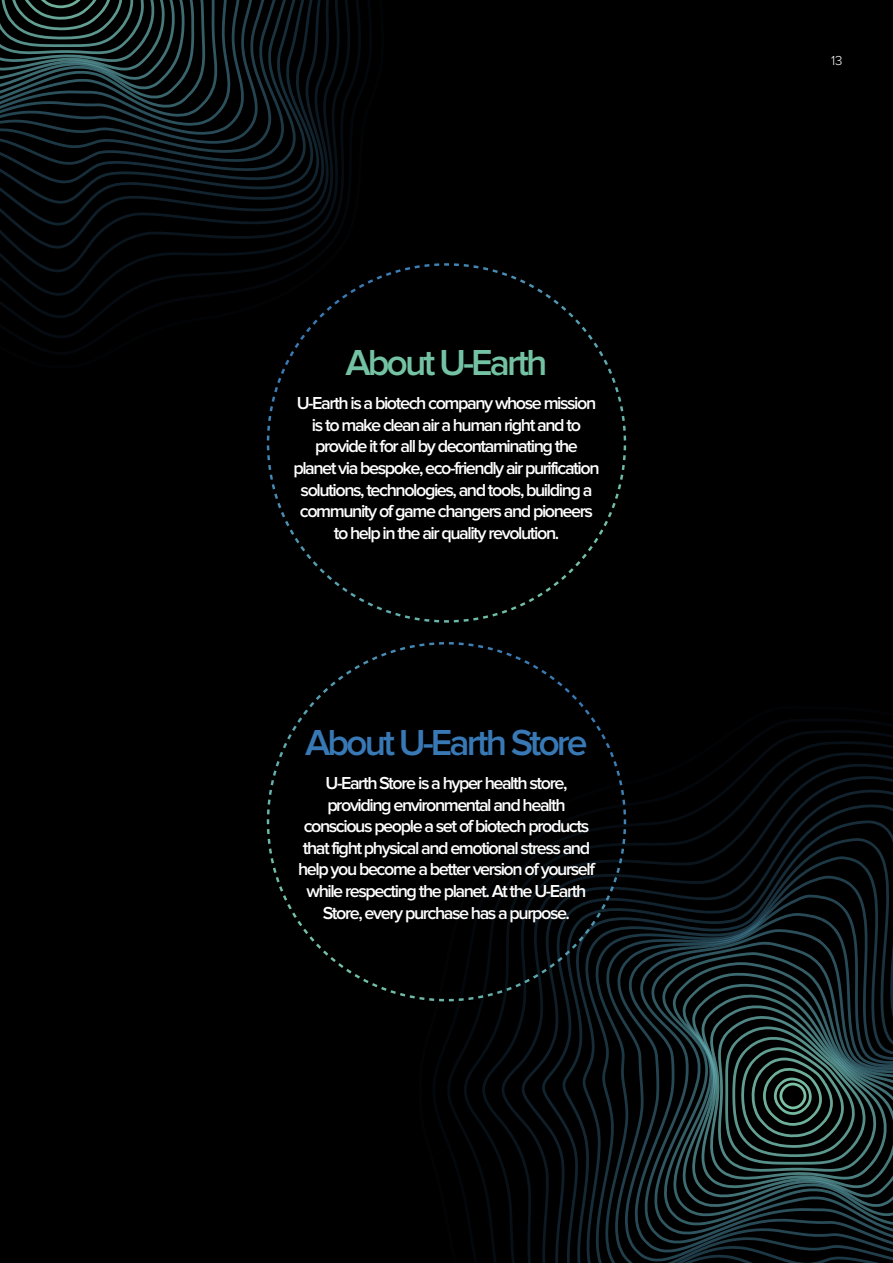
<style>
.page{position:relative;width:893px;height:1263px;background:#000}
.page>*{position:absolute;margin:0;border:0;box-sizing:border-box;transform-origin:0 0}
.t1{font:600 37.5px "Proxima Nova";letter-spacing:-.08em;color:#3879b5}
.t2{font:600 37.5px "Proxima Nova";letter-spacing:-.08em;color:#74c2a4}
.t3{font:600 18px/21.6px "Proxima Nova";letter-spacing:-.08em;color:#fff;text-align:center}
.t4{font:300 13.5px "Proxima Nova";color:#fff}
</style>
<div class="page">
<svg style="left:464px;top:741px;width:429px;height:522px"></svg>
<svg style="left:482px;top:752px;width:411px;height:511px"></svg>
<svg style="left:501px;top:764px;width:392px;height:499px"></svg>
<svg style="left:522px;top:776px;width:371px;height:487px"></svg>
<svg style="left:542px;top:789px;width:351px;height:474px"></svg>
<svg style="left:562px;top:804px;width:331px;height:459px"></svg>
<svg style="left:576px;top:820px;width:317px;height:443px"></svg>
<svg style="left:585px;top:838px;width:308px;height:425px"></svg>
<svg style="left:595px;top:856px;width:298px;height:407px"></svg>
<svg style="left:606px;top:875px;width:287px;height:388px"></svg>
<svg style="left:617px;top:894px;width:276px;height:367px"></svg>
<svg style="left:629px;top:912px;width:264px;height:340px"></svg>
<svg style="left:640px;top:929px;width:253px;height:314px"></svg>
<svg style="left:651px;top:941px;width:242px;height:293px"></svg>
<svg style="left:662px;top:952px;width:231px;height:273px"></svg>
<svg style="left:673px;top:962px;width:220px;height:254px"></svg>
<svg style="left:682px;top:973px;width:211px;height:234px"></svg>
<svg style="left:692px;top:984px;width:201px;height:213px"></svg>
<svg style="left:0;top:296px;width:207px;height:22px"></svg>
<svg style="left:0;top:0;width:372px;height:296px"></svg>
<svg style="left:0;top:0;width:368px;height:272px"></svg>
<svg style="left:0;top:0;width:358px;height:249px"></svg>
<svg style="left:0;top:0;width:347px;height:226px"></svg>
<svg style="left:0;top:0;width:335px;height:204px"></svg>
<svg style="left:0;top:0;width:321px;height:183px"></svg>
<svg style="left:0;top:0;width:306px;height:171px"></svg>
<svg style="left:0;top:0;width:290px;height:162px"></svg>
<svg style="left:0;top:0;width:274px;height:153px"></svg>
<svg style="left:292px;top:642px;width:309px;height:89px"></svg>
<svg style="left:295px;top:263px;width:305px;height:91px"></svg>
<h1 class="t2" style="left:346px;top:345px;width:203px">About U-Earth</h1>
<p class="t3" style="left:293px;top:393px;width:308px">U-Earth is a biotech company whose mission is to make clean air a human right and to provide it for all by decontaminating the planet via bespoke, eco-friendly air purification solutions, technologies, and tools, building a community of game changers and pioneers to help in the air quality revolution.</p>
<h1 class="t1" style="left:305px;top:725px;width:284px">About U-Earth Store</h1>
<p class="t3" style="left:298px;top:773px;width:298px">U-Earth Store is a hyper health store, providing environmental and health conscious people a set of biotech products that fight physical and emotional stress and help you become a better version of yourself while respecting the planet. At the U-Earth Store, every purchase has a purpose.</p>
<p class="t4" style="left:831px;top:54px;width:13px">13</p>
</div>
